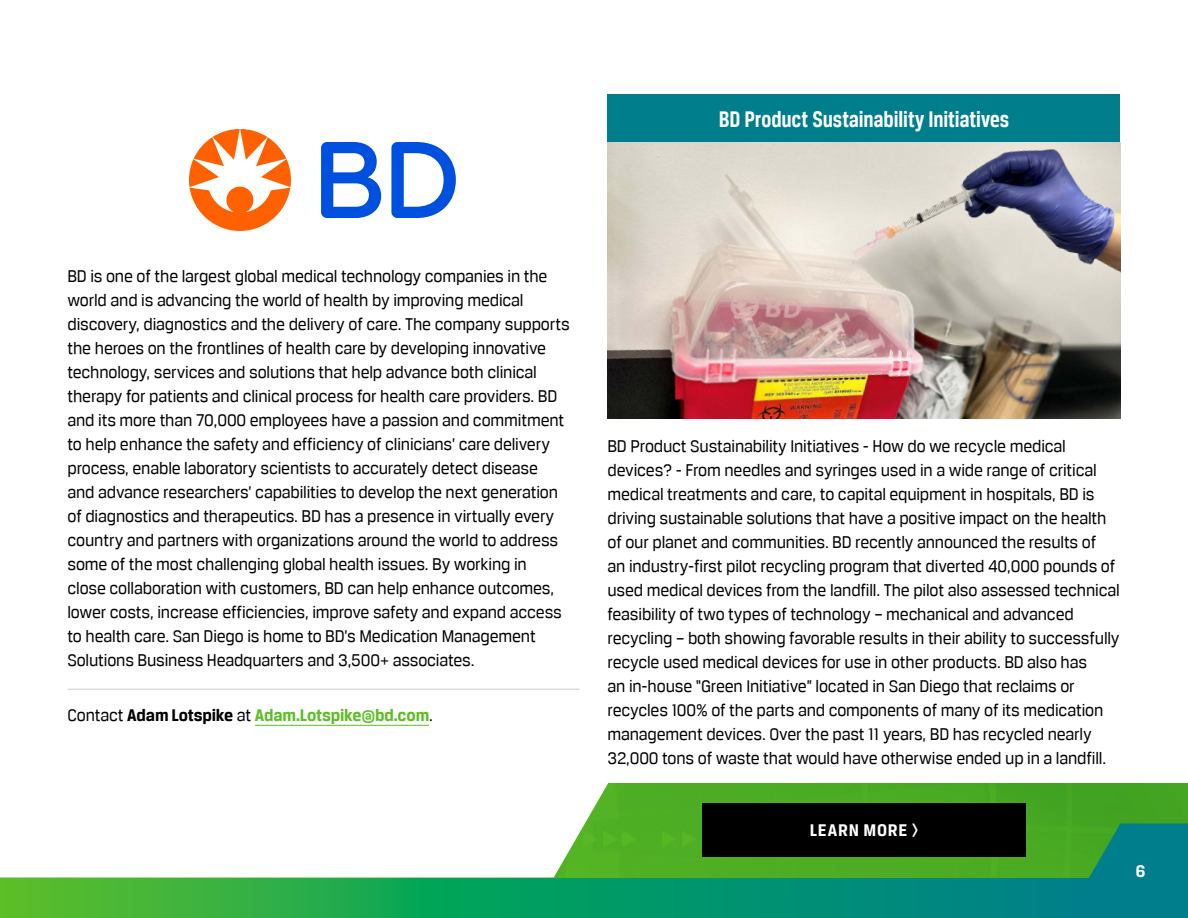
<style>
.page{position:relative;width:1188px;height:918px;background:#fff}
.page>*{position:absolute;margin:0;border:0;box-sizing:border-box;transform-origin:0 0}
.t1{font:700 24px "Breuer Condensed";letter-spacing:-.005em;color:#fff}
.t2{font:18px/24px "Breuer Text";letter-spacing:-.01em;color:#000}
.t3{font:700 18px "Breuer Text";letter-spacing:-.01em;color:#5dbe26}
.t4{font:700 18px "Breuer Text";letter-spacing:.04em;color:#fff}
.s1{font-weight:400;color:#000}
.s2{color:#000}
</style>
<div class="page">
<svg style="left:0;top:878px;width:1066px;height:40px;background:#169f5d"></svg>
<img style="left:612px;top:783px;width:576px;height:95px">
<svg style="left:1066px;top:824px;width:122px;height:94px;background:#0d8578"></svg>
<svg style="left:0;top:783px;width:612px;height:95px"></svg>
<svg style="left:321px;top:142px;width:135px;height:76px"></svg>
<svg style="left:189px;top:129px;width:102px;height:102px"></svg>
<div style="left:702px;top:803px;width:324px;height:54px;background:#000"></div>
<hr style="left:255px;top:725px;width:174px;height:1px;background:#5dbe26">
<hr style="left:68px;top:689px;width:512px;height:1px;background:#dbdbdb">
<img style="left:608px;top:142px;width:512px;height:277px">
<div style="left:608px;top:94px;width:512px;height:48px;background:#007e8c"></div>
<h1 class="t1" style="left:719px;top:106px;width:292px">BD Product Sustainability Initiatives</h1>
<p class="t2" style="left:68px;top:264px;width:504px">BD is one of the largest global medical technology companies in the world and is advancing the world of health by improving medical discovery, diagnostics and the delivery of care. The company supports the heroes on the frontlines of health care by developing innovative technology, services and solutions that help advance both clinical therapy for patients and clinical process for health care providers. BD and its more than 70,000 employees have a passion and commitment to help enhance the safety and efficiency of clinicians’ care delivery process, enable laboratory scientists to accurately detect disease<br>and advance researchers’ capabilities to develop the next generation of diagnostics and therapeutics. BD has a presence in virtually every country and partners with organizations around the world to address some of the most challenging global health issues. By working in close collaboration with customers, BD can help enhance outcomes, lower costs, increase efficiencies, improve safety and expand access to health care. San Diego is home to BD’s Medication Management Solutions Business Headquarters and 3,500+ associates.</p>
<p class="t3" style="left:68px;top:705px;width:367px"><span class="s1">Contact</span> <span class="s2">Adam Lotspike</span> <span class="s1">at</span> Adam.Lotspike@bd.com<span class="s1">.</span></p>
<p class="t2" style="left:608px;top:434px;width:514px">BD Product Sustainability Initiatives - How do we recycle medical devices? - From needles and syringes used in a wide range of critical medical treatments and care, to capital equipment in hospitals, BD is driving sustainable solutions that have a positive impact on the health of our planet and communities. BD recently announced the results of<br>an industry-first pilot recycling program that diverted 40,000 pounds of used medical devices from the landfill. The pilot also assessed technical feasibility of two types of technology – mechanical and advanced recycling – both showing favorable results in their ability to successfully recycle used medical devices for use in other products. BD also has<br>an in-house “Green Initiative” located in San Diego that reclaims or recycles 100% of the parts and components of many of its medication management devices. Over the past 11 years, BD has recycled nearly 32,000 tons of waste that would have otherwise ended up in a landfill.</p>
<p class="t4" style="left:810px;top:821px;width:110px">LEARN MORE &gt;</p>
<p class="t4" style="left:1136px;top:861px;width:11px">6</p>
</div>
